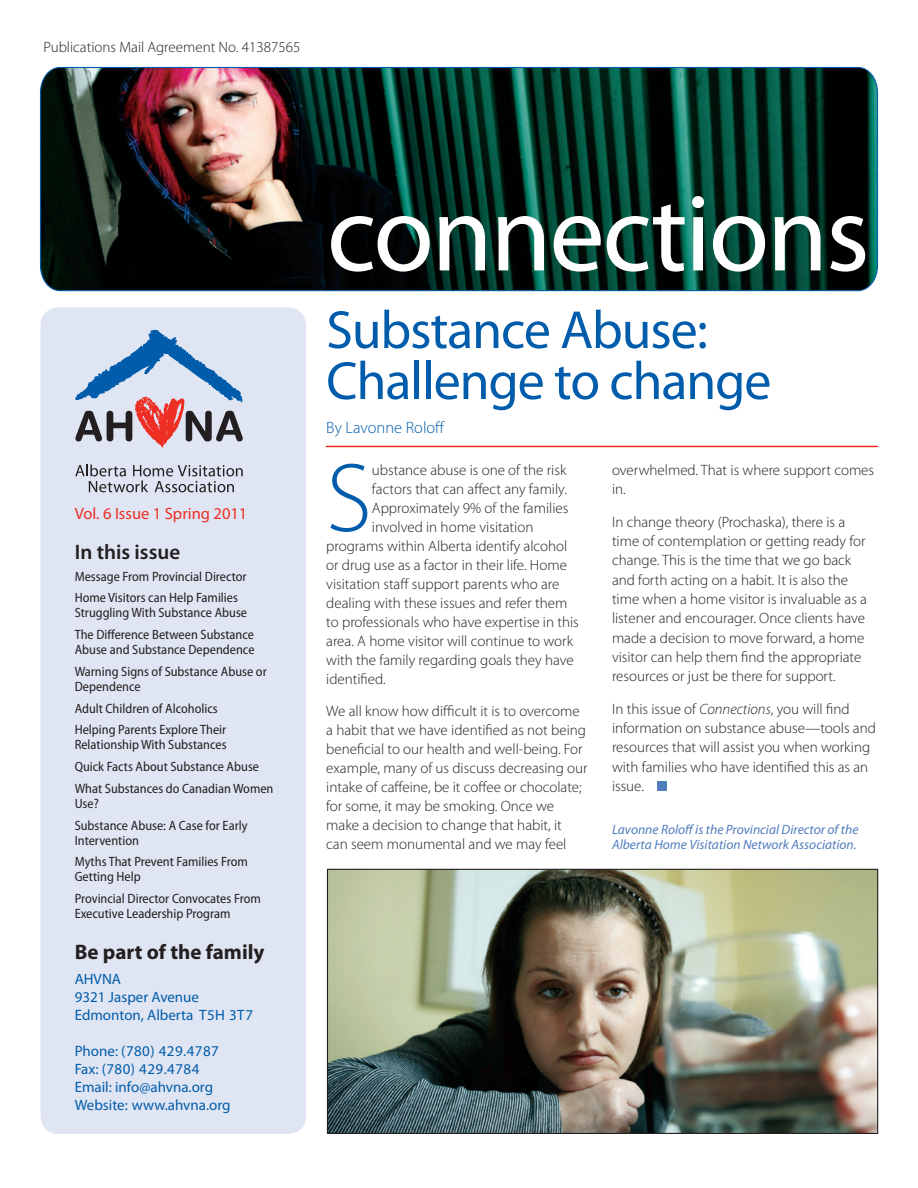
<style>
.page{position:relative;width:918px;height:1188px;background:#fff}
.page>*{position:absolute;margin:0;border:0;box-sizing:border-box;transform-origin:0 0}
.t1{font:110.1px "Myriad Pro";letter-spacing:-.02em;color:#fff}
.Initial_Drop_Cap{font:300 98.4px "Myriad Pro";color:#015dab}
.Article_Title{font:54px/51px "Myriad Pro";letter-spacing:-.02em;color:#015dab}
.t2{font:700 21px "Myriad Pro";color:#231f20}
.Body{font:600 21px "Myriad Pro";color:#231f20}
.t3{font:16.5px "Myriad Pro";color:#ee2e22}
.Author_title{font:300 16.5px "Myriad Pro";color:#015dab}
.Body-2{font:300 15px/19.4px "Myriad Pro";color:#231f20}
.Initial_Drop_Cap-2{font:300 15px "Myriad Pro";color:#231f20}
.t4{font:15px "Myriad Pro";color:#015dab}
.t5{font:15px "Myriad Pro";letter-spacing:.03em;color:#015dab}
.Front_Page-headers{font:semi-condensed 13.5px/15px "Myriad Pro";color:#231f20}
.Body-3{font:italic 13.5px/15.6px "Myriad Pro";color:#517dbd}
.s1{font-style:italic}
</style>
<div class="page">
<svg style="left:39px;top:66px;width:840px;height:226px;background:#1a322c"></svg>
<div style="left:41px;top:308px;width:265px;height:826px;background:#e0e5f3;border-radius:18px"></div>
<div style="left:657px;top:781px;width:10px;height:10px;background:#517dbd"></div>
<hr style="left:326px;top:446px;width:552px;height:1px;background:#ee2e22">
<svg style="left:75px;top:465px;width:168px;height:27px"></svg>
<svg style="left:75px;top:330px;width:168px;height:118px"></svg>
<img style="left:329px;top:871px;width:547px;height:261px">
<div style="left:327px;top:869px;width:551px;height:265px;border:1px solid #231f20"></div>
<p class="Body-2" style="left:43px;top:37px;width:258px">Publications Mail Agreement No. 41387565</p>
<p class="t3" style="left:75px;top:503px;width:174px">Vol. 6 Issue 1 Spring 2011</p>
<p class="Body" style="left:75px;top:538px;width:107px">In this issue</p>
<p class="Front_Page-headers" style="left:75px;top:569px;width:173px">Message From Provincial Director</p>
<p class="Front_Page-headers" style="left:75px;top:591px;width:174px">Home Visitors can Help Families<br>Struggling With Substance Abuse</p>
<p class="Front_Page-headers" style="left:75px;top:627px;width:181px">The Difference Between Substance<br>Abuse and Substance Dependence</p>
<p class="Front_Page-headers" style="left:75px;top:664px;width:194px">Warning Signs of Substance Abuse or<br>Dependence</p>
<p class="Front_Page-headers" style="left:75px;top:701px;width:145px">Adult Children of Alcoholics</p>
<p class="Front_Page-headers" style="left:75px;top:723px;width:153px">Helping Parents Explore Their<br>Relationship With Substances</p>
<p class="Front_Page-headers" style="left:75px;top:759px;width:186px">Quick Facts About Substance Abuse</p>
<p class="Front_Page-headers" style="left:75px;top:781px;width:200px">What Substances do Canadian Women<br>Use?</p>
<p class="Front_Page-headers" style="left:75px;top:818px;width:174px">Substance Abuse: A Case for Early<br>Intervention</p>
<p class="Front_Page-headers" style="left:75px;top:855px;width:175px">Myths That Prevent Families From<br>Getting Help</p>
<p class="Front_Page-headers" style="left:75px;top:891px;width:188px">Provincial Director Convocates From<br>Executive Leadership Program</p>
<p class="t2" style="left:75px;top:938px;width:191px">Be part of the family</p>
<p class="t4" style="left:75px;top:970px;width:48px">AHVNA</p>
<p class="t4" style="left:75px;top:988px;width:126px">9321 Jasper Avenue</p>
<p class="t4" style="left:75px;top:1006px;width:180px">Edmonton, Alberta T5H 3T7</p>
<p class="t5" style="left:75px;top:1042px;width:146px">Phone: (780) 429.4787</p>
<p class="t5" style="left:75px;top:1060px;width:126px">Fax: (780) 429.4784</p>
<p class="t4" style="left:75px;top:1078px;width:140px">Email: info@ahvna.org</p>
<p class="t4" style="left:75px;top:1096px;width:157px">Website: www.ahvna.org</p>
<p class="t1" style="left:327px;top:166px;width:544px">connections</p>
<p class="Article_Title" style="left:326px;top:304px;width:447px">Substance Abuse:<br>Challenge to change</p>
<p class="Author_title" style="left:326px;top:418px;width:120px">By Lavonne Roloff</p>
<p class="Initial_Drop_Cap" style="left:326px;top:444px;width:47px">S</p>
<p class="Initial_Drop_Cap-2" style="left:372px;top:462px;width:196px">ubstance abuse is one of the risk</p>
<p class="Initial_Drop_Cap-2" style="left:372px;top:480px;width:197px">factors that can affect any family.</p>
<p class="Initial_Drop_Cap-2" style="left:372px;top:499px;width:198px">Approximately 9% of the families</p>
<p class="Initial_Drop_Cap-2" style="left:372px;top:518px;width:163px">involved in home visitation</p>
<p class="Initial_Drop_Cap-2" style="left:326px;top:537px;width:243px">programs within Alberta identify alcohol</p>
<p class="Initial_Drop_Cap-2" style="left:326px;top:556px;width:242px">or drug use as a factor in their life. Home</p>
<p class="Initial_Drop_Cap-2" style="left:326px;top:575px;width:235px">visitation staff support parents who are</p>
<p class="Initial_Drop_Cap-2" style="left:326px;top:594px;width:243px">dealing with these issues and refer them</p>
<p class="Initial_Drop_Cap-2" style="left:326px;top:613px;width:254px">to professionals who have expertise in this</p>
<p class="Initial_Drop_Cap-2" style="left:326px;top:632px;width:248px">area. A home visitor will continue to work</p>
<p class="Initial_Drop_Cap-2" style="left:326px;top:651px;width:249px">with the family regarding goals they have</p>
<p class="Initial_Drop_Cap-2" style="left:326px;top:670px;width:61px">identified.</p>
<p class="Body-2" style="left:326px;top:702px;width:263px">We all know how difficult it is to overcome a habit that we have identified as not being beneficial to our health and well-being. For example, many of us discuss decreasing our intake of caffeine, be it coffee or chocolate; for some, it may be smoking. Once we make a decision to change that habit, it<br>can seem monumental and we may feel</p>
<p class="Body-2" style="left:612px;top:460px;width:264px">overwhelmed. That is where support comes in.</p>
<p class="Body-2" style="left:612px;top:512px;width:257px">In change theory (Prochaska), there is a time of contemplation or getting ready for change. This is the time that we go back and forth acting on a habit. It is also the time when a home visitor is invaluable as a listener and encourager. Once clients have made a decision to move forward, a home visitor can help them find the appropriate resources or just be there for support.</p>
<p class="Body-2" style="left:612px;top:699px;width:265px">In this issue of <span class="s1">Connections</span>, you will find information on substance abuse—tools and resources that will assist you when working with families who have identified this as an issue.</p>
<p class="Body-3" style="left:612px;top:821px;width:248px">Lavonne Roloff is the Provincial Director of the<br>Alberta Home Visitation Network Association.</p>
</div>
